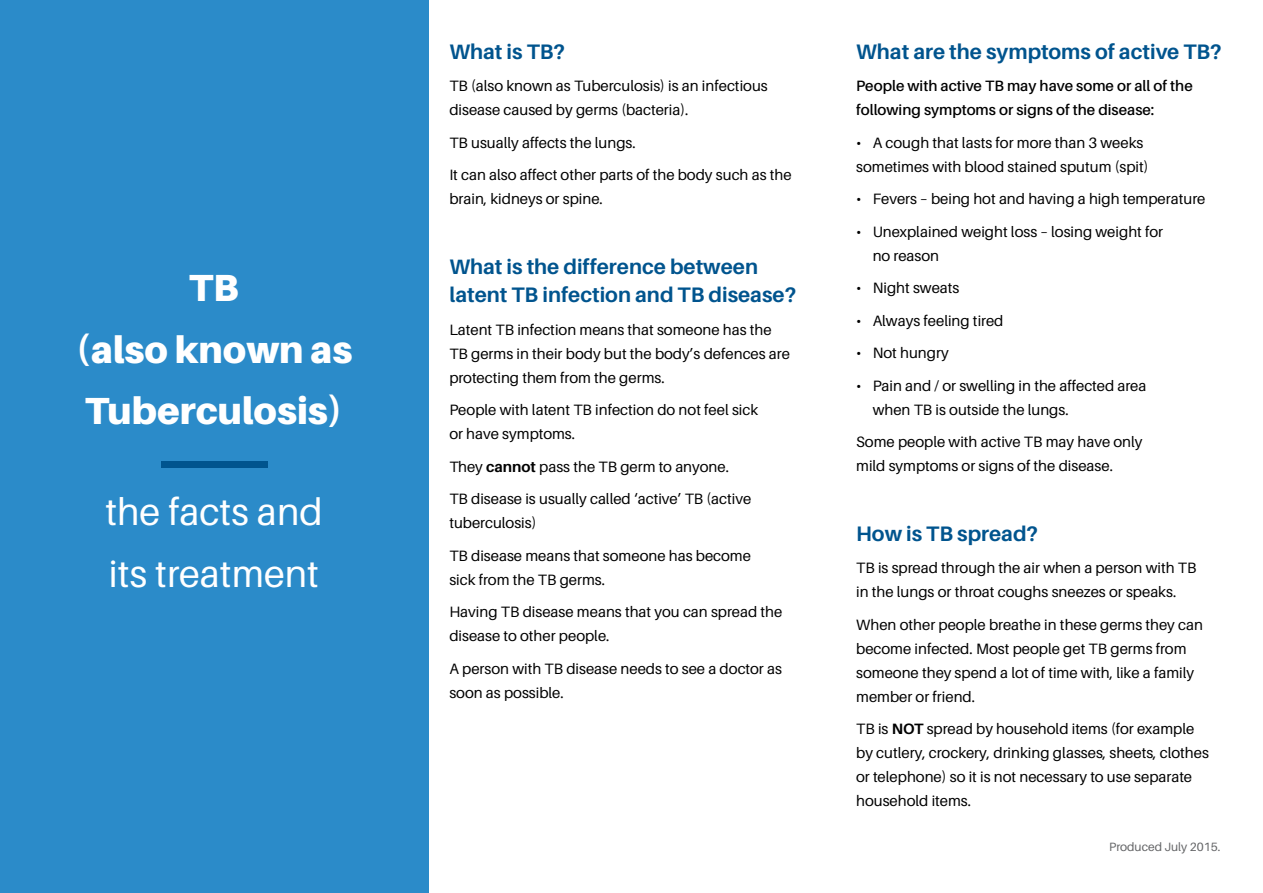
<style>
.page{position:relative;width:1263px;height:893px;background:#fff}
.page>*{position:absolute;margin:0;border:0;box-sizing:border-box;transform-origin:0 0}
.t1{font:900 37.8px/61.5px "Aileron";color:#fff;text-align:center}
.t2{font:37.8px/61.5px "Aileron";color:#fff}
.t3{font:700 21px/28.5px "Aileron";color:#00548e}
.t4{font:15px/24px "Aileron";color:#000}
.t5{font:600 15px/24px "Aileron";color:#000}
.t6{font:12px "Aileron";color:#636466}
.s1{font-weight:700}
</style>
<div class="page">
<div style="left:0;top:0;width:428px;height:893px;background:#2b8bc9"></div>
<div style="left:161px;top:461px;width:106px;height:7px;background:#00548e"></div>
<h1 class="t1" style="left:76px;top:257px;width:278px">TB<br>(also known as<br>Tuberculosis)</h1>
<h1 class="t2" style="left:105px;top:482px;width:219px">the facts and its treatment</h1>
<h2 class="t3" style="left:449px;top:37px;width:117px">What is TB?</h2>
<p class="t4" style="left:449px;top:74px;width:320px">TB (also known as Tuberculosis) is an infectious disease caused by germs (bacteria).</p>
<p class="t4" style="left:449px;top:126px;width:344px;line-height:32.5px">TB usually affects the lungs.<br>It can also affect other parts of the body such as the</p>
<p class="t4" style="left:449px;top:187px;width:155px">brain, kidneys or spine.</p>
<h2 class="t3" style="left:449px;top:252px;width:348px">What is the difference between latent TB infection and TB disease?</h2>
<p class="t4" style="left:449px;top:318px;width:342px">Latent TB infection means that someone has the<br>TB germs in their body but the body’s defences are protecting them from the germs.</p>
<p class="t4" style="left:449px;top:398px;width:310px">People with latent TB infection do not feel sick or have symptoms.</p>
<p class="t4" style="left:449px;top:450px;width:303px;line-height:32.5px">They <span class="s1">cannot</span> pass the TB germ to anyone.<br>TB disease is usually called ‘active’ TB (active</p>
<p class="t4" style="left:449px;top:507px;width:303px;line-height:32.5px">tuberculosis)<br>TB disease means that someone has become</p>
<p class="t4" style="left:449px;top:563px;width:334px;line-height:32.5px">sick from the TB germs.<br>Having TB disease means that you can spread the</p>
<p class="t4" style="left:449px;top:620px;width:334px;line-height:32.5px">disease to other people.<br>A person with TB disease needs to see a doctor as</p>
<p class="t4" style="left:449px;top:681px;width:116px">soon as possible.</p>
<h2 class="t3" style="left:856px;top:37px;width:367px">What are the symptoms of active TB?</h2>
<p class="t5" style="left:856px;top:74px;width:338px">People with active TB may have some or all of the following symptoms or signs of the disease:</p>
<p class="t4" style="left:856px;top:131px;width:294px">• A cough that lasts for more than 3 weeks sometimes with blood stained sputum (spit)</p>
<p class="t4" style="left:856px;top:187px;width:351px">• Fevers – being hot and having a high temperature</p>
<p class="t4" style="left:873px;top:220px;width:292px;text-indent:-16px">• Unexplained weight loss – losing weight for no reason</p>
<p class="t4" style="left:856px;top:276px;width:105px">• Night sweats</p>
<p class="t4" style="left:856px;top:309px;width:149px">• Always feeling tired</p>
<p class="t4" style="left:856px;top:341px;width:94px">• Not hungry</p>
<p class="t4" style="left:873px;top:374px;width:275px;text-indent:-16px">• Pain and / or swelling in the affected area when TB is outside the lungs.</p>
<p class="t4" style="left:856px;top:430px;width:288px">Some people with active TB may have only mild symptoms or signs of the disease.</p>
<h2 class="t3" style="left:856px;top:519px;width:183px">How is TB spread?</h2>
<p class="t4" style="left:856px;top:556px;width:342px">TB is spread through the air when a person with TB in the lungs or throat coughs sneezes or speaks.</p>
<p class="t4" style="left:856px;top:613px;width:348px">When other people breathe in these germs they can become infected. Most people get TB germs from someone they spend a lot of time with, like a family member or friend.</p>
<p class="t4" style="left:856px;top:717px;width:354px">TB is <span class="s1">NOT</span> spread by household items (for example by cutlery, crockery, drinking glasses, sheets, clothes or telephone) so it is not necessary to use separate household items.</p>
<p class="t6" style="left:1109px;top:840px;width:113px">Produced July 2015.</p>
</div>
